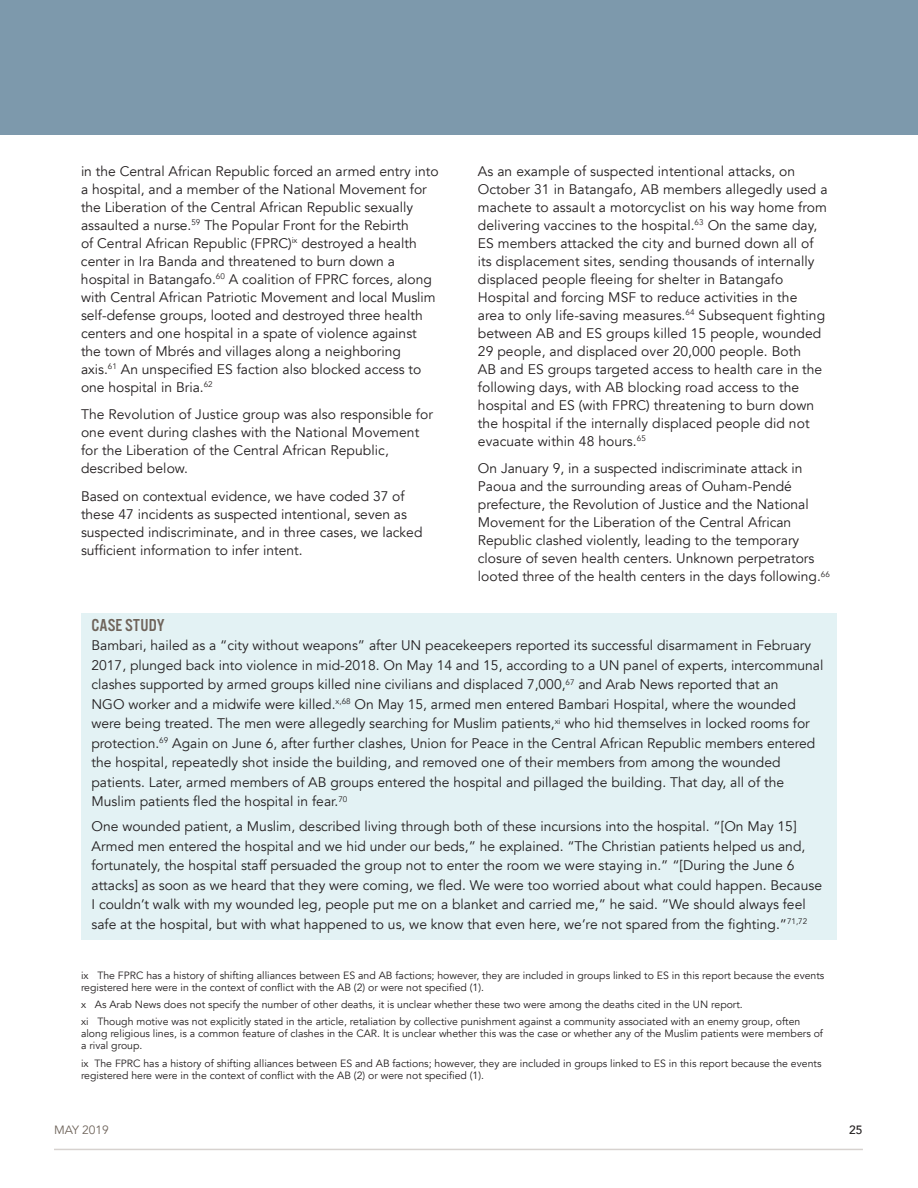
<style>
.page{position:relative;width:918px;height:1188px;background:#fff}
.page>*{position:absolute;margin:0;border:0;box-sizing:border-box;transform-origin:0 0}
.t1{font:18px "Alternate Got No 3 D";letter-spacing:.005em;color:#6f645b}
.t2{font:13.8px/18px "Avenir";color:#231f20}
.t3{font:12px "Avenir";color:#6f645b}
.t4{font:500 12px "Avenir";color:#231f20}
.t5{font:10.5px/12px "Avenir";color:#231f20}
</style>
<div class="page">
<div style="left:0;top:0;width:918px;height:135px;background:#7d99ac"></div>
<hr style="left:54px;top:1149px;width:809px;height:1px;background:#d7d2cf">
<div style="left:81px;top:613px;width:756px;height:31px;background:#e3f2f4"></div>
<div style="left:81px;top:630px;width:756px;height:188px;background:#e3f2f4"></div>
<div style="left:81px;top:811px;width:756px;height:129px;background:#e3f2f4"></div>
<p class="t2" style="left:81px;top:163px;width:359px">in the Central African Republic forced an armed entry into a hospital, and a member of the National Movement for the Liberation of the Central African Republic sexually assaulted a nurse.<sup>59</sup> The Popular Front for the Rebirth<br>of Central African Republic (FPRC)<sup>ix</sup> destroyed a health center in Ira Banda and threatened to burn down a hospital in Batangafo.<sup>60</sup> A coalition of FPRC forces, along with Central African Patriotic Movement and local Muslim self-defense groups, looted and destroyed three health centers and one hospital in a spate of violence against the town of Mbrés and villages along a neighboring axis.<sup>61</sup> An unspecified ES faction also blocked access to one hospital in Bria.<sup>62</sup></p>
<p class="t2" style="left:81px;top:406px;width:353px">The Revolution of Justice group was also responsible for one event during clashes with the National Movement for the Liberation of the Central African Republic, described below.</p>
<p class="t2" style="left:81px;top:487px;width:343px">Based on contextual evidence, we have coded 37 of these 47 incidents as suspected intentional, seven as suspected indiscriminate, and in three cases, we lacked sufficient information to infer intent.</p>
<p class="t2" style="left:478px;top:163px;width:351px">As an example of suspected intentional attacks, on October 31 in Batangafo, AB members allegedly used a machete to assault a motorcyclist on his way home from delivering vaccines to the hospital.<sup>63</sup> On the same day, ES members attacked the city and burned down all of its displacement sites, sending thousands of internally displaced people fleeing for shelter in Batangafo Hospital and forcing MSF to reduce activities in the<br>area to only life-saving measures.<sup>64</sup> Subsequent fighting between AB and ES groups killed 15 people, wounded 29 people, and displaced over 20,000 people. Both<br>AB and ES groups targeted access to health care in the following days, with AB blocking road access to the hospital and ES (with FPRC) threatening to burn down the hospital if the internally displaced people did not evacuate within 48 hours.<sup>65</sup></p>
<p class="t2" style="left:478px;top:460px;width:353px">On January 9, in a suspected indiscriminate attack in Paoua and the surrounding areas of Ouham-Pendé prefecture, the Revolution of Justice and the National Movement for the Liberation of the Central African Republic clashed violently, leading to the temporary closure of seven health centers. Unknown perpetrators looted three of the health centers in the days following.<sup>66</sup></p>
<h1 class="t1" style="left:92px;top:615px;width:75px">CASE STUDY</h1>
<p class="t2" style="left:91px;top:636px;width:733px;line-height:19.5px">Bambari, hailed as a “city without weapons” after UN peacekeepers reported its successful disarmament in February 2017, plunged back into violence in mid-2018. On May 14 and 15, according to a UN panel of experts, intercommunal clashes supported by armed groups killed nine civilians and displaced 7,000,<sup>67</sup> and Arab News reported that an<br>NGO worker and a midwife were killed.<sup>x,68</sup> On May 15, armed men entered Bambari Hospital, where the wounded were being treated. The men were allegedly searching for Muslim patients,<sup>xi</sup> who hid themselves in locked rooms for protection.<sup>69</sup> Again on June 6, after further clashes, Union for Peace in the Central African Republic members entered the hospital, repeatedly shot inside the building, and removed one of their members from among the wounded patients. Later, armed members of AB groups entered the hospital and pillaged the building. That day, all of the Muslim patients fled the hospital in fear.<sup>70</sup></p>
<p class="t2" style="left:92px;top:817px;width:732px;line-height:19.5px">One wounded patient, a Muslim, described living through both of these incursions into the hospital. “[On May 15] Armed men entered the hospital and we hid under our beds,” he explained. “The Christian patients helped us and, fortunately, the hospital staff persuaded the group not to enter the room we were staying in.” “[During the June 6 attacks] as soon as we heard that they were coming, we fled. We were too worried about what could happen. Because I couldn’t walk with my wounded leg, people put me on a blanket and carried me,” he said. “We should always feel safe at the hospital, but with what happened to us, we know that even here, we’re not spared from the fighting.”<sup>71,72</sup></p>
<p class="t5" style="left:81px;top:969px;width:745px">ix The FPRC has a history of shifting alliances between ES and AB factions; however, they are included in groups linked to ES in this report because the events registered here were in the context of conflict with the AB (2) or were not specified (1).</p>
<p class="t5" style="left:81px;top:996px;width:721px;line-height:17.1px">x As Arab News does not specify the number of other deaths, it is unclear whether these two were among the deaths cited in the UN report.<br>xi Though motive was not explicitly stated in the article, retaliation by collective punishment against a community associated with an enemy group, often</p>
<p class="t5" style="left:81px;top:1027px;width:744px">along religious lines, is a common feature of clashes in the CAR. It is unclear whether this was the case or whether any of the Muslim patients were members of a rival group.</p>
<p class="t5" style="left:81px;top:1058px;width:742px">ix The FPRC has a history of shifting alliances between ES and AB factions; however, they are included in groups linked to ES in this report because the events registered here were in the context of conflict with the AB (2) or were not specified (1).</p>
<p class="t3" style="left:54px;top:1123px;width:56px">MAY 2019</p>
<p class="t4" style="left:849px;top:1119px;width:15px">25</p>
</div>
